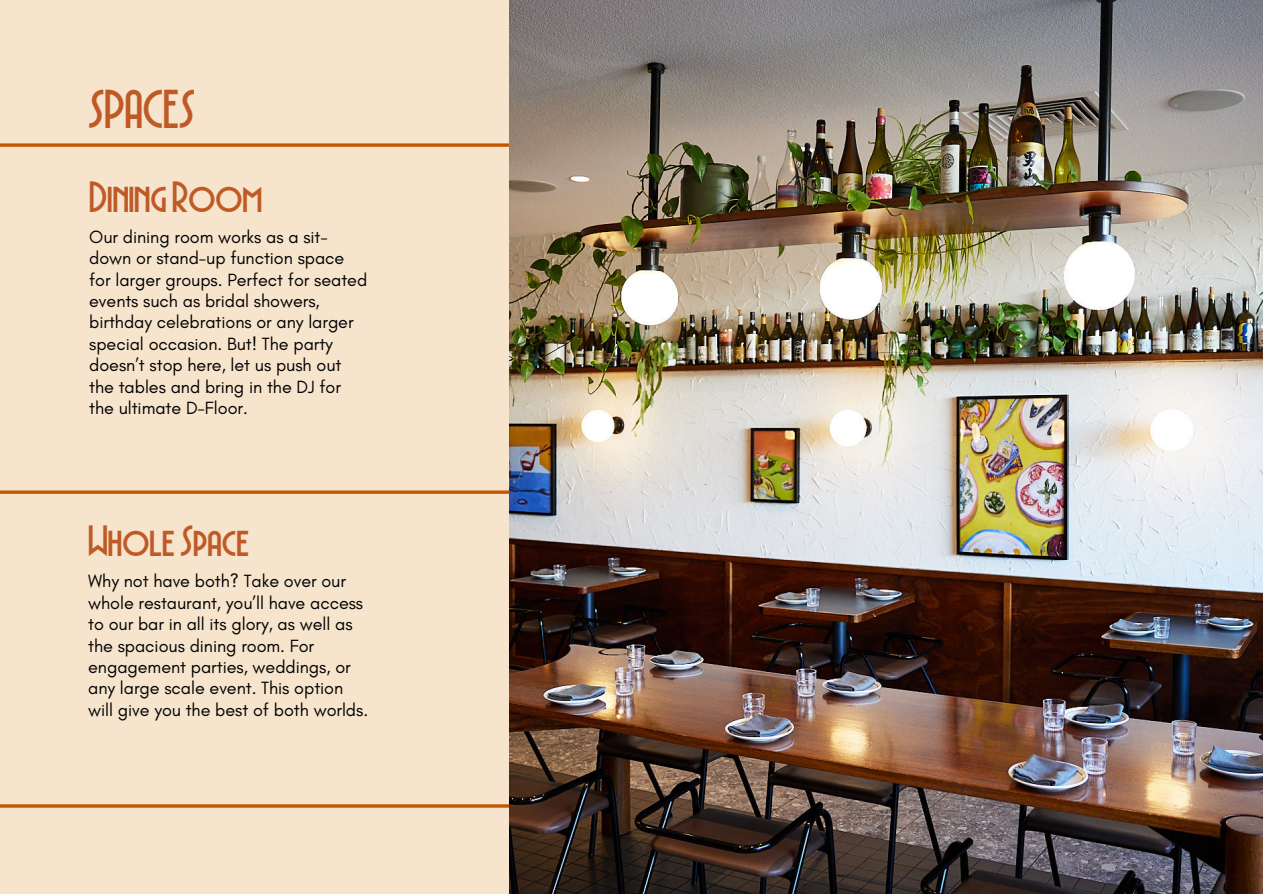
<style>
.page{position:relative;width:1263px;height:894px;background:#fff}
.page>*{position:absolute;margin:0;border:0;box-sizing:border-box;transform-origin:0 0}
.t1{font:45px "FSYDEKO";color:#bf5a27}
.t2{font:36px "FSYDEKO";color:#bf5a27}
.t3{font:18px/21.3px "Glacial Indifference";letter-spacing:-.005em;color:#000}
</style>
<div class="page">
<div style="left:0;top:0;width:1263px;height:893px;background:#f6e4cc"></div>
<hr style="left:0;top:804px;width:587px;height:3px;background:#c15800">
<hr style="left:0;top:490px;width:567px;height:3px;background:#c15800">
<svg style="left:0;top:143px;width:510px;height:4px;background:#c86d1f"></svg>
<img style="left:510px;top:0;width:753px;height:893px">
<h2 class="t1" style="left:88px;top:94px;width:109px">SPACES</h2>
<h1 class="t2" style="left:89px;top:185px;width:174px">Dining Room</h1>
<h2 class="t3" style="left:89px;top:226px;width:280px">Our dining room works as a sit&shy;down or stand-up function space for larger groups. Perfect for seated events such as bridal showers, birthday celebrations or any larger special occasion. But! The party doesn’t stop here, let us push out the tables and bring in the DJ for the ultimate D-Floor.</h2>
<p class="t2" style="left:88px;top:529px;width:162px">WholeSpace</p>
<p class="t3" style="left:88px;top:570px;width:281px">Why not have both? Take over our whole restaurant, you’ll have access to our bar in all its glory, as well as the spacious dining room. For engagement parties, weddings, or any large scale event. This option will give you the best of both worlds.</p>
</div>
